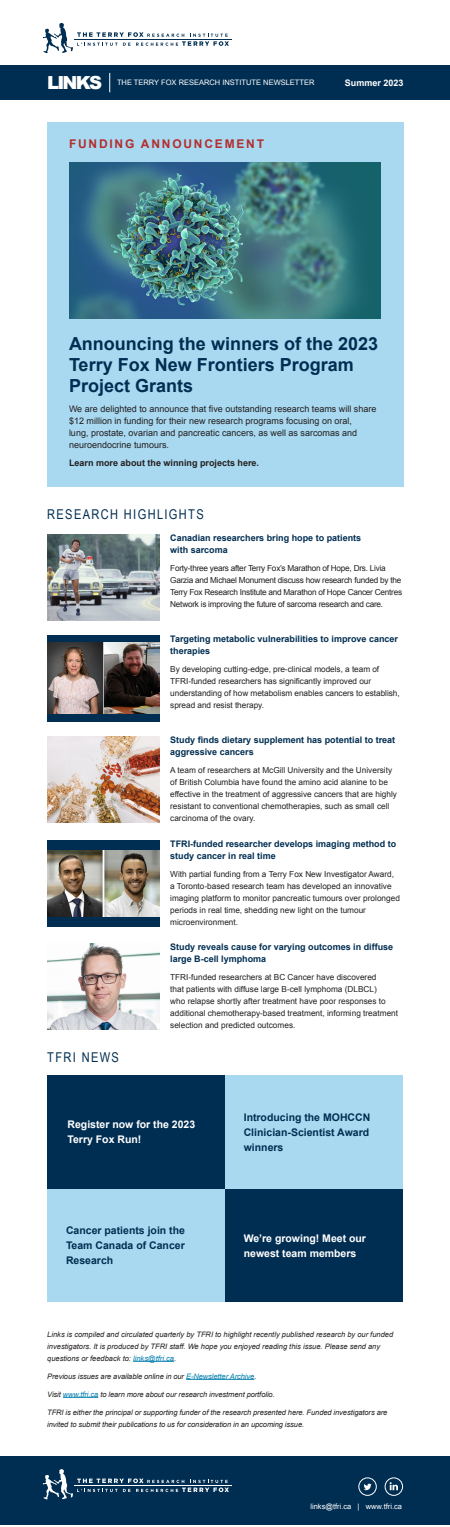
<style>
.page{position:relative;width:450px;height:1527px;background:#fff}
.page>*{position:absolute;margin:0;border:0;box-sizing:border-box;transform-origin:0 0}
.HEAD{font:700 18px/21px "Arial";color:#002e52}
.t1{font:900 18px "Arial";letter-spacing:-.1em;color:#fff}
.t2{font:13.5px "Arial Narrow";letter-spacing:.1em;color:#002e52}
.HEAD-2{font:700 12px "Arial";letter-spacing:.15em;color:#b32e2e}
.t3{font:700 10.5px/15px "Arial";color:#002e52;text-align:justify}
.t4{font:700 10.5px/15px "Arial";color:#fff}
.HEAD-3{font:700 9px/12px "Arial";color:#002e52}
.BOD{font:9px/12px "Arial";color:#231f20}
.BOD-2{font:700 9px "Arial";color:#231f20}
.t5{font:700 9px "Arial";color:#fff}
.BOD-3{font:8.25px/12px "Arial";color:#231f20}
.BOD-4{font:8.25px/12px "Arial";letter-spacing:-.03em;color:#231f20}
.BOD-5{font:italic 7.5px/12px "Arial";letter-spacing:-.01em;color:#231f20}
.t6{font:7.5px "Arial";color:#fff}
.s1{color:#007dad}
</style>
<div class="page">
<div style="left:225px;top:1188px;width:178px;height:113px;background:#002e52"></div>
<div style="left:0;top:65px;width:450px;height:35px;background:#002e52"></div>
<svg style="left:110px;top:73px;width:1px;height:19px"></svg>
<hr style="left:74px;top:39px;width:158px;height:1px;background:#002e52">
<svg style="left:43px;top:23px;width:186px;height:30px"></svg>
<img style="left:47px;top:736px;width:113px;height:86px">
<div style="left:47px;top:840px;width:113px;height:86px;background:#002e52"></div>
<img style="left:47px;top:850px;width:113px;height:66px">
<img style="left:47px;top:943px;width:113px;height:86px">
<div style="left:225px;top:1075px;width:178px;height:113px;background:#a9d9f0"></div>
<div style="left:47px;top:1188px;width:178px;height:113px;background:#a9d9f0"></div>
<hr style="left:133px;top:1360px;width:41px;height:1px;background:#007dad">
<hr style="left:186px;top:1378px;width:68px;height:1px;background:#007dad">
<hr style="left:63px;top:1396px;width:35px;height:1px;background:#007dad">
<div style="left:0;top:1455px;width:450px;height:69px;background:#002e52"></div>
<hr style="left:74px;top:1484px;width:158px;height:1px;background:#fff">
<svg style="left:43px;top:1469px;width:186px;height:30px"></svg>
<svg style="left:364px;top:1483px;width:8px;height:7px"></svg>
<div style="left:359px;top:1477px;width:17px;height:18px;border:1px solid #fff;border-radius:50%"></div>
<svg style="left:390px;top:1482px;width:8px;height:8px"></svg>
<div style="left:385px;top:1477px;width:18px;height:18px;border:1px solid #fff;border-radius:50%"></div>
<div style="left:47px;top:1075px;width:178px;height:113px;background:#002e52"></div>
<div style="left:47px;top:635px;width:113px;height:86px;background:#002e52"></div>
<img style="left:47px;top:642px;width:113px;height:72px">
<img style="left:47px;top:534px;width:113px;height:86px">
<div style="left:47px;top:122px;width:357px;height:365px;background:#a9d9f0"></div>
<img style="left:69px;top:162px;width:312px;height:156px">
<p class="t1" style="left:47px;top:70px;width:56px">LINKS</p>
<p class="t6" style="left:117px;top:78px;width:199px">THE TERRY FOX RESEARCH INSTITUTE NEWSLETTER</p>
<p class="HEAD-2" style="left:69px;top:136px;width:197px">FUNDING ANNOUNCEMENT</p>
<p class="t5" style="left:345px;top:77px;width:60px">Summer 2023</p>
<p class="HEAD" style="left:69px;top:334px;width:311px">Announcing the winners of the 2023<br>Terry Fox New Frontiers Program<br>Project Grants</p>
<p class="BOD" style="left:69px;top:403px;width:309px">We are delighted to announce that five outstanding research teams will share $12 million in funding for their new research programs focusing on oral,<br>lung, prostate, ovarian and pancreatic cancers, as well as sarcomas and neuroendocrine tumours.</p>
<p class="BOD-2" style="left:69px;top:457px;width:192px">Learn more about the winning projects here.</p>
<p class="t2" style="left:47px;top:504px;width:158px">RESEARCH HIGHLIGHTS</p>
<p class="HEAD-3" style="left:170px;top:532px;width:193px">Canadian researchers bring hope to patients with sarcoma</p>
<p class="BOD-4" style="left:170px;top:562px;width:234px">Forty-three years after Terry Fox’s Marathon of Hope, Drs. Livia Garzia and Michael Monument discuss how research funded by the Terry Fox Research Institute and Marathon of Hope Cancer Centres Network is improving the future of sarcoma research and care.</p>
<p class="HEAD-3" style="left:170px;top:633px;width:229px">Targeting metabolic vulnerabilities to improve cancer therapies</p>
<p class="BOD-3" style="left:170px;top:663px;width:231px">By developing cutting-edge, pre-clinical models, a team of TFRI-funded researchers has significantly improved our understanding of how metabolism enables cancers to establish, spread and resist therapy.</p>
<p class="t2" style="left:47px;top:1047px;width:73px">TFRI NEWS</p>
<p class="HEAD-3" style="left:170px;top:734px;width:227px">Study finds dietary supplement has potential to treat aggressive cancers</p>
<p class="BOD-3" style="left:170px;top:764px;width:228px">A team of researchers at McGill University and the University of British Columbia have found the amino acid alanine to be effective in the treatment of aggressive cancers that are highly resistant to conventional chemotherapies, such as small cell carcinoma of the ovary.</p>
<p class="HEAD-3" style="left:170px;top:837px;width:228px">TFRI-funded researcher develops imaging method to study cancer in real time</p>
<p class="BOD-3" style="left:170px;top:867px;width:231px">With partial funding from a Terry Fox New Investigator Award, a Toronto-based research team has developed an innovative imaging platform to monitor pancreatic tumours over prolonged periods in real time, shedding new light on the tumour microenvironment.</p>
<p class="HEAD-3" style="left:170px;top:941px;width:225px">Study reveals cause for varying outcomes in diffuse large B-cell lymphoma</p>
<p class="BOD-3" style="left:170px;top:971px;width:229px">TFRI-funded researchers at BC Cancer have discovered<br>that patients with diffuse large B-cell lymphoma (DLBCL)<br>who relapse shortly after treatment have poor responses to additional chemotherapy-based treatment, informing treatment selection and predicted outcomes.</p>
<p class="t4" style="left:68px;top:1116px;width:129px">Register now for the 2023<br>Terry Fox Run!</p>
<p class="t3" style="left:66px;top:1223px;width:121px">Cancer patients join the Team Canada of Cancer Research</p>
<p class="t3" style="left:244px;top:1109px;width:128px">Introducing the MOHCCN Clinician-Scientist Award winners</p>
<p class="t4" style="left:244px;top:1230px;width:124px">We’re growing! Meet our newest team members</p>
<p class="BOD-5" style="left:47px;top:1327px;width:347px">Links is compiled and circulated quarterly by TFRI to highlight recently published research by our funded investigators. It is produced by TFRI staff. We hope you enjoyed reading this issue. Please send any questions or feedback to: <span class="s1">links@tfri.ca</span>.</p>
<p class="BOD-5" style="left:47px;top:1369px;width:211px">Previous issues are available online in our <span class="s1">E-Newsletter Archive</span>.</p>
<p class="BOD-5" style="left:47px;top:1387px;width:229px">Visit <span class="s1">www.tfri.ca</span> to learn more about our research investment portfolio.</p>
<p class="BOD-5" style="left:47px;top:1405px;width:342px">TFRI is either the principal or supporting funder of the research presented here. Funded investigators are invited to submit their publications to us for consideration in an upcoming issue.</p>
<p class="t6" style="left:310px;top:1500px;width:93px">links@tfri.ca | www.tfri.ca</p>
</div>
